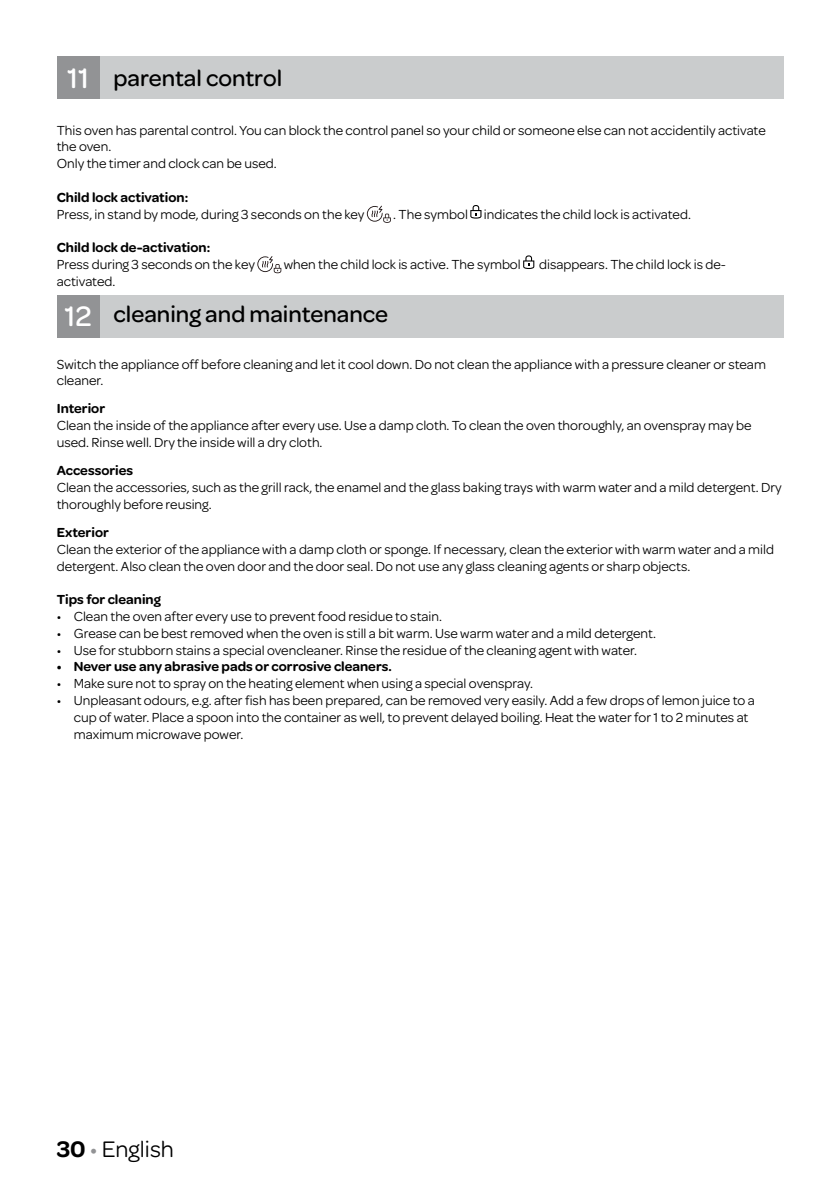
<style>
.page{position:relative;width:840px;height:1191px;background:#fff}
.page>*{position:absolute;margin:0;border:0;box-sizing:border-box;transform-origin:0 0}
.t1{font:500 24px "Omnes";color:#000}
.t2{font:24px "Omnes";color:#000}
.t3{font:14px/16.8px "Omnes";color:#000}
.t4{font:600 14px "Omnes";color:#000}
.s1{font-size:30px;color:#fff}
.s2{font-weight:600}
.s3{color:#929395}
</style>
<div class="page">
<svg style="left:366px;top:206px;width:24px;height:17px"></svg>
<svg style="left:470px;top:205px;width:11px;height:14px"></svg>
<svg style="left:257px;top:256px;width:24px;height:17px"></svg>
<svg style="left:523px;top:255px;width:11px;height:14px"></svg>
<div style="left:85px;top:57px;width:697px;height:42px;background:#cacccd"></div>
<div style="left:57px;top:57px;width:42px;height:42px;background:#929395"></div>
<div style="left:85px;top:295px;width:697px;height:42px;background:#cacccd"></div>
<div style="left:57px;top:295px;width:42px;height:42px;background:#929395"></div>
<h1 class="t1" style="left:67px;top:62px;width:216px"><span class="s1">11</span> parental control</h1>
<p class="t3" style="left:57px;top:121px;width:710px">This oven has parental control. You can block the control panel so your child or someone else can not accidentily activate the oven.<br>Only the timer and clock can be used.</p>
<p class="t4" style="left:57px;top:187px;width:133px">Child lock activation:</p>
<p class="t3" style="left:57px;top:205px;width:309px">Press, in stand by mode, during 3 seconds on the key</p>
<p class="t3" style="left:393px;top:205px;width:299px">. The symbol indicates the child lock is activated.</p>
<p class="t4" style="left:57px;top:237px;width:155px">Child lock de-activation:</p>
<p class="t3" style="left:57px;top:255px;width:199px">Press during 3 seconds on the key</p>
<p class="t3" style="left:283px;top:255px;width:238px">when the child lock is active. The symbol</p>
<p class="t3" style="left:539px;top:255px;width:188px">disappears. The child lock is de-</p>
<p class="t3" style="left:57px;top:272px;width:60px">activated.</p>
<h1 class="t1" style="left:64px;top:297px;width:325px"><span class="s1">12</span> cleaning and maintenance</h1>
<p class="t3" style="left:57px;top:355px;width:710px">Switch the appliance off before cleaning and let it cool down. Do not clean the appliance with a pressure cleaner or steam cleaner.</p>
<p class="t4" style="left:57px;top:399px;width:50px">Interior</p>
<p class="t3" style="left:57px;top:416px;width:696px">Clean the inside of the appliance after every use. Use a damp cloth. To clean the oven thoroughly, an ovenspray may be used. Rinse well. Dry the inside will a dry cloth.</p>
<p class="t4" style="left:57px;top:460px;width:78px">Accessories</p>
<p class="t3" style="left:57px;top:478px;width:726px">Clean the accessories, such as the grill rack, the enamel and the glass baking trays with warm water and a mild detergent. Dry thoroughly before reusing.</p>
<p class="t4" style="left:57px;top:522px;width:54px">Exterior</p>
<p class="t3" style="left:57px;top:540px;width:718px">Clean the exterior of the appliance with a damp cloth or sponge. If necessary, clean the exterior with warm water and a mild detergent. Also clean the oven door and the door seal. Do not use any glass cleaning agents or sharp objects.</p>
<p class="t4" style="left:57px;top:589px;width:106px">Tips for cleaning</p>
<p class="t3" style="left:57px;top:607px;width:386px">• Clean the oven after every use to prevent food residue to stain.</p>
<p class="t3" style="left:57px;top:624px;width:600px">• Grease can be best removed when the oven is still a bit warm. Use warm water and a mild detergent.</p>
<p class="t3" style="left:57px;top:641px;width:581px">• Use for stubborn stains a special ovencleaner. Rinse the residue of the cleaning agent with water.</p>
<p class="t4" style="left:57px;top:657px;width:336px">• Never use any abrasive pads or corrosive cleaners.</p>
<p class="t3" style="left:57px;top:674px;width:477px">• Make sure not to spray on the heating element when using a special ovenspray.</p>
<p class="t3" style="left:74px;top:691px;width:682px;text-indent:-17px">• Unpleasant odours, e.g. after fish has been prepared, can be removed very easily. Add a few drops of lemon juice to a cup of water. Place a spoon into the container as well, to prevent delayed boiling. Heat the water for 1 to 2 minutes at maximum microwave power.</p>
<h1 class="t2" style="left:57px;top:1132px;width:119px"><span class="s2">30</span> <span class="s3">•</span> English</h1>
</div>
